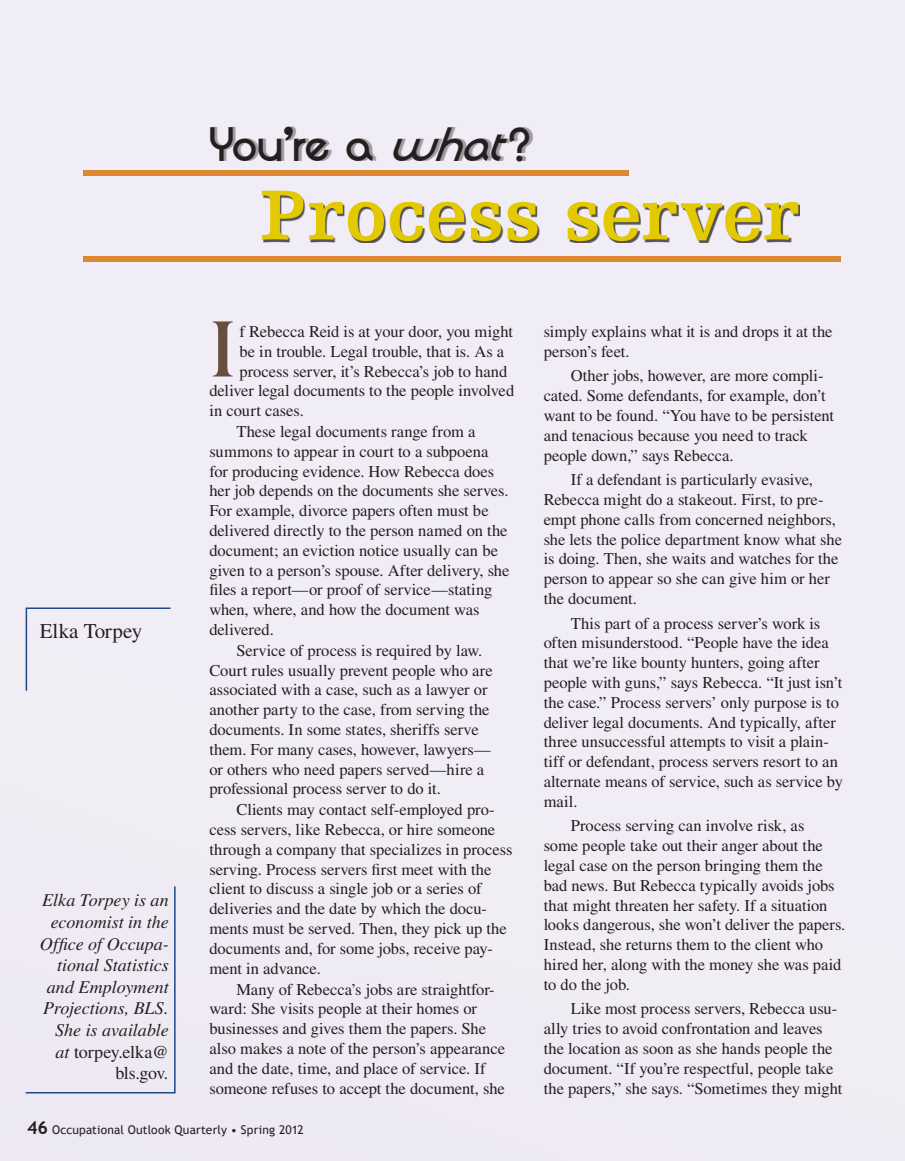
<style>
.page{position:relative;width:905px;height:1161px;background:#fff}
.page>*{position:absolute;margin:0;border:0;box-sizing:border-box;transform-origin:0 0}
.Drop_Cap{font:83.7px "Benguiat";color:#674e3f}
.YAW_Headline{font:700 75px "Humanist Slabserif 712 BT";letter-spacing:-.005em;color:#e2c902}
.YAW{font:700 45px "Quadranta";color:#231f20}
.Author_Note{font:21px "Times";color:#231f20}
.Author_Note-2{font:italic 18px/21.6px "Times";color:#231f20;text-align:right}
.Body_Indent{font:16.5px/19.8px "Times";letter-spacing:-.005em;color:#231f20}
.Drop_Cap-2{font:16.5px "Times";letter-spacing:-.005em;color:#231f20}
.Footer_Left{font:12px "Trebuchet MS";letter-spacing:.01em;color:#231f20}
.s1{font-style:normal}
.s2{font-style:italic}
.s3{font-weight:700;font-size:18px}
</style>
<div class="page">
<div style="left:0;top:0;width:904px;height:1161px;background:#f1edf6"></div>
<div style="left:83px;top:257px;width:757px;height:5px;background:#db8931"></div>
<div style="left:83px;top:171px;width:545px;height:5px;background:#db8931"></div>
<hr style="left:26px;top:608px;width:144px;height:1px;background:#204887">
<hr style="left:26px;top:609px;width:1px;height:82px;background:#204887">
<hr style="left:174px;top:886px;width:2px;height:206px;background:#204887">
<hr style="left:26px;top:1092px;width:149px;height:1px;background:#204887">
<div style="left:213px;top:126px;width:319px;height:35px;background:#231f20;opacity:.4"></div>
<div style="left:263px;top:193px;width:537px;height:50px;background:#231f20;opacity:.75"></div>
<p class="Author_Note" style="left:40px;top:619px;width:104px">Elka Torpey</p>
<p class="Author_Note-2" style="left:40px;top:890px;width:130px">Elka Torpey is an economist in the<br>Office of Occupa&shy;tional Statistics and Employment<br>Projections, BLS.<br>She is available at <span class="s1">torpey.elka@ bls.gov</span>.</p>
<p class="YAW" style="left:209px;top:116px;width:322px">You’re a <span class="s2">what</span>?</p>
<p class="YAW_Headline" style="left:260px;top:169px;width:541px">Process server</p>
<p class="Drop_Cap" style="left:209px;top:303px;width:28px">I</p>
<p class="Drop_Cap-2" style="left:239px;top:322px;width:275px">f Rebecca Reid is at your door, you might</p>
<p class="Drop_Cap-2" style="left:239px;top:342px;width:266px">be in trouble. Legal trouble, that is. As a</p>
<p class="Drop_Cap-2" style="left:239px;top:362px;width:269px">process server, it’s Rebecca’s job to hand</p>
<p class="Drop_Cap-2" style="left:209px;top:381px;width:306px">deliver legal documents to the people involved</p>
<p class="Drop_Cap-2" style="left:209px;top:401px;width:96px">in court cases.</p>
<p class="Body_Indent" style="left:209px;top:421px;width:301px;text-indent:27px">These legal documents range from a summons to appear in court to a subpoena for producing evidence. How Rebecca does her job depends on the documents she serves.<br>For example, divorce papers often must be delivered directly to the person named on the document; an eviction notice usually can be given to a person’s spouse. After delivery, she files a report—or proof of service—stating when, where, and how the document was delivered.</p>
<p class="Body_Indent" style="left:209px;top:640px;width:285px;text-indent:27px">Service of process is required by law.<br>Court rules usually prevent people who are associated with a case, such as a lawyer or another party to the case, from serving the documents. In some states, sheriffs serve them. For many cases, however, lawyers— or others who need papers served—hire a professional process server to do it.</p>
<p class="Body_Indent" style="left:209px;top:800px;width:305px;text-indent:27px">Clients may contact self-employed pro&shy;cess servers, like Rebecca, or hire someone through a company that specializes in process serving. Process servers first meet with the client to discuss a single job or a series of deliveries and the date by which the docu&shy;ments must be served. Then, they pick up the documents and, for some jobs, receive pay&shy;ment in advance.</p>
<p class="Body_Indent" style="left:209px;top:979px;width:297px;text-indent:27px">Many of Rebecca’s jobs are straightfor&shy;ward: She visits people at their homes or businesses and gives them the papers. She also makes a note of the person’s appearance and the date, time, and place of service. If someone refuses to accept the document, she</p>
<p class="Body_Indent" style="left:543px;top:321px;width:290px">simply explains what it is and drops it at the person’s feet.</p>
<p class="Body_Indent" style="left:543px;top:366px;width:292px;text-indent:27px">Other jobs, however, are more compli&shy;cated. Some defendants, for example, don’t want to be found. “You have to be persistent and tenacious because you need to track people down,” says Rebecca.</p>
<p class="Body_Indent" style="left:543px;top:470px;width:300px;text-indent:27px">If a defendant is particularly evasive, Rebecca might do a stakeout. First, to pre&shy;empt phone calls from concerned neighbors, she lets the police department know what she is doing. Then, she waits and watches for the person to appear so she can give him or her the document.</p>
<p class="Body_Indent" style="left:543px;top:613px;width:301px;text-indent:27px">This part of a process server’s work is often misunderstood. “People have the idea that we’re like bounty hunters, going after people with guns,” says Rebecca. “It just isn’t the case.” Process servers’ only purpose is to deliver legal documents. And typically, after three unsuccessful attempts to visit a plain&shy;tiff or defendant, process servers resort to an alternate means of service, such as service by mail.</p>
<p class="Body_Indent" style="left:543px;top:816px;width:303px;text-indent:27px">Process serving can involve risk, as<br>some people take out their anger about the legal case on the person bringing them the bad news. But Rebecca typically avoids jobs that might threaten her safety. If a situation looks dangerous, she won’t deliver the papers.<br>Instead, she returns them to the client who hired her, along with the money she was paid to do the job.</p>
<p class="Body_Indent" style="left:543px;top:999px;width:300px;text-indent:27px">Like most process servers, Rebecca usu&shy;ally tries to avoid confrontation and leaves the location as soon as she hands people the document. “If you’re respectful, people take the papers,” she says. “Sometimes they might</p>
<p class="Footer_Left" style="left:27px;top:1123px;width:278px"><span class="s3">46</span> Occupational Outlook Quarterly • Spring 2012</p>
</div>
